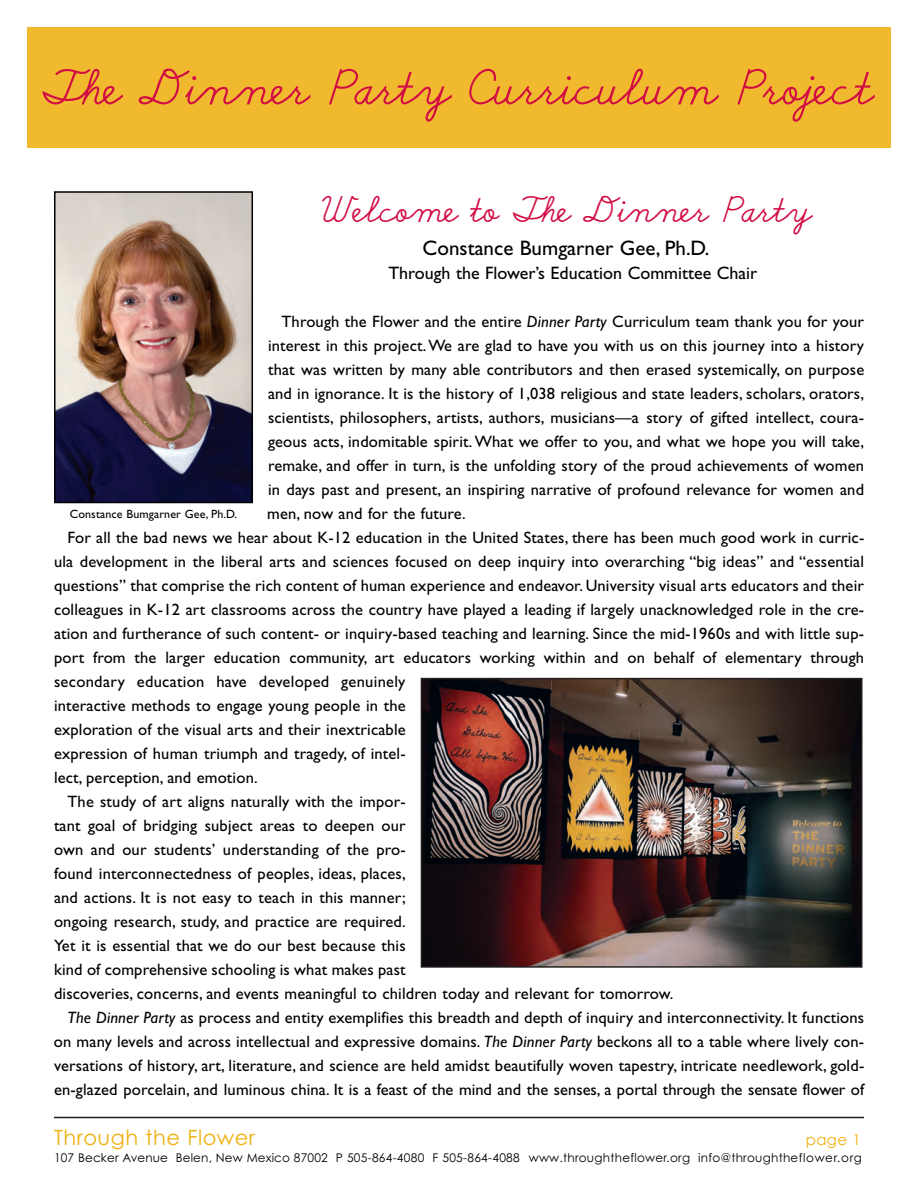
<style>
.page{position:relative;width:918px;height:1188px;background:#fff}
.page>*{position:absolute;margin:0;border:0;box-sizing:border-box;transform-origin:0 0}
.t1{font:53.25px "School Script";color:#d20d44}
.t2{font:39px "School Script";color:#d20d44}
.t3{font:21px "Gill Sans";color:#000}
.t4{font:21px "Century Gothic";letter-spacing:.02em;color:#efb211}
.t5{font:18px "Gill Sans";color:#000}
.t6{font:16.5px "Gill Sans";letter-spacing:.01em;color:#000}
.t7{font:15px "Century Gothic";color:#efb211}
.t8{font:12px "Century Gothic";letter-spacing:.02em;color:#000}
.t9{font:12px "Gill Sans";letter-spacing:.01em;color:#000}
.s1{font-style:italic}
</style>
<div class="page">
<div style="left:27px;top:27px;width:864px;height:120px;background:#f1b92e"></div>
<hr style="left:54px;top:1117px;width:810px;height:1px;background:#231f20">
<img style="left:57px;top:194px;width:193px;height:306px">
<div style="left:54px;top:191px;width:199px;height:312px;border:2px solid #000"></div>
<img style="left:424px;top:681px;width:435px;height:284px">
<div style="left:421px;top:678px;width:441px;height:290px;border:2px solid #231f20"></div>
<h1 class="t1" style="left:41px;top:55px;width:834px">The Dinner Party Curriculum Project</h1>
<h2 class="t2" style="left:320px;top:186px;width:494px">Welcome to The Dinner Party</h2>
<p class="t3" style="left:423px;top:240px;width:288px">Constance Bumgarner Gee, Ph.D.</p>
<p class="t5" style="left:388px;top:266px;width:370px">Through the Flower’s Education Committee Chair</p>
<p class="t6" style="left:282px;top:315px;width:584px">Through the Flower and the entire <span class="s1">Dinner Party</span> Curriculum team thank you for your</p>
<p class="t6" style="left:268px;top:339px;width:598px">interest in this project.We are glad to have you with us on this journey into a history</p>
<p class="t6" style="left:268px;top:363px;width:598px">that was written by many able contributors and then erased systemically, on purpose</p>
<p class="t6" style="left:268px;top:387px;width:598px">and in ignorance. It is the history of 1,038 religious and state leaders, scholars, orators,</p>
<p class="t6" style="left:268px;top:411px;width:598px">scientists, philosophers, artists, authors, musicians—a story of gifted intellect, coura-</p>
<p class="t6" style="left:268px;top:435px;width:598px">geous acts, indomitable spirit. What we offer to you, and what we hope you will take,</p>
<p class="t6" style="left:268px;top:459px;width:598px">remake, and offer in turn, is the unfolding story of the proud achievements of women</p>
<p class="t6" style="left:268px;top:483px;width:598px">in days past and present, an inspiring narrative of profound relevance for women and</p>
<p class="t6" style="left:267px;top:507px;width:200px">men, now and for the future.</p>
<p class="t6" style="left:68px;top:531px;width:798px">For all the bad news we hear about K-12 education in the United States, there has been much good work in curric-</p>
<p class="t6" style="left:54px;top:555px;width:812px">ula development in the liberal arts and sciences focused on deep inquiry into overarching “big ideas” and “essential</p>
<p class="t6" style="left:54px;top:579px;width:812px">questions” that comprise the rich content of human experience and endeavor. University visual arts educators and their</p>
<p class="t6" style="left:54px;top:603px;width:812px">colleagues in K-12 art classrooms across the country have played a leading if largely unacknowledged role in the cre-</p>
<p class="t6" style="left:54px;top:627px;width:812px">ation and furtherance of such content- or inquiry-based teaching and learning. Since the mid-1960s and with little sup-</p>
<p class="t6" style="left:54px;top:651px;width:812px">port from the larger education community, art educators working within and on behalf of elementary through</p>
<p class="t6" style="left:54px;top:675px;width:353px">secondary education have developed genuinely</p>
<p class="t6" style="left:54px;top:699px;width:353px">interactive methods to engage young people in the</p>
<p class="t6" style="left:54px;top:723px;width:353px">exploration of the visual arts and their inextricable</p>
<p class="t6" style="left:54px;top:747px;width:353px">expression of human triumph and tragedy, of intel-</p>
<p class="t6" style="left:54px;top:771px;width:205px">lect, perception, and emotion.</p>
<p class="t6" style="left:68px;top:795px;width:340px">The study of art aligns naturally with the impor-</p>
<p class="t6" style="left:54px;top:819px;width:353px">tant goal of bridging subject areas to deepen our</p>
<p class="t6" style="left:54px;top:843px;width:353px">own and our students’ understanding of the pro-</p>
<p class="t6" style="left:54px;top:867px;width:353px">found interconnectedness of peoples, ideas, places,</p>
<p class="t6" style="left:54px;top:891px;width:353px">and actions. It is not easy to teach in this manner;</p>
<p class="t6" style="left:54px;top:915px;width:353px">ongoing research, study, and practice are required.</p>
<p class="t6" style="left:54px;top:939px;width:353px">Yet it is essential that we do our best because this</p>
<p class="t6" style="left:54px;top:963px;width:353px">kind of comprehensive schooling is what makes past</p>
<p class="t6" style="left:54px;top:987px;width:621px">discoveries, concerns, and events meaningful to children today and relevant for tomorrow.</p>
<p class="t6" style="left:68px;top:1011px;width:798px"><span class="s1">The Dinner Party</span> as process and entity exemplifies this breadth and depth of inquiry and interconnectivity. It functions</p>
<p class="t6" style="left:54px;top:1035px;width:812px">on many levels and across intellectual and expressive domains. <span class="s1">The Dinner Party</span> beckons all to a table where lively con-</p>
<p class="t6" style="left:54px;top:1059px;width:812px">versations of history, art, literature, and science are held amidst beautifully woven tapestry, intricate needlework, gold-</p>
<p class="t6" style="left:54px;top:1083px;width:812px">en-glazed porcelain, and luminous china. It is a feast of the mind and the senses, a portal through the sensate flower of</p>
<p class="t9" style="left:70px;top:509px;width:169px">Constance Bumgarner Gee, Ph.D.</p>
<p class="t4" style="left:54px;top:1126px;width:203px">Through the Flower</p>
<p class="t7" style="left:806px;top:1131px;width:56px">page 1</p>
<p class="t8" style="left:54px;top:1151px;width:810px">107 Becker Avenue Belen, New Mexico 87002 P 505-864-4080 F 505-864-4088 www.throughtheflower.org info@throughtheflower.org</p>
</div>
